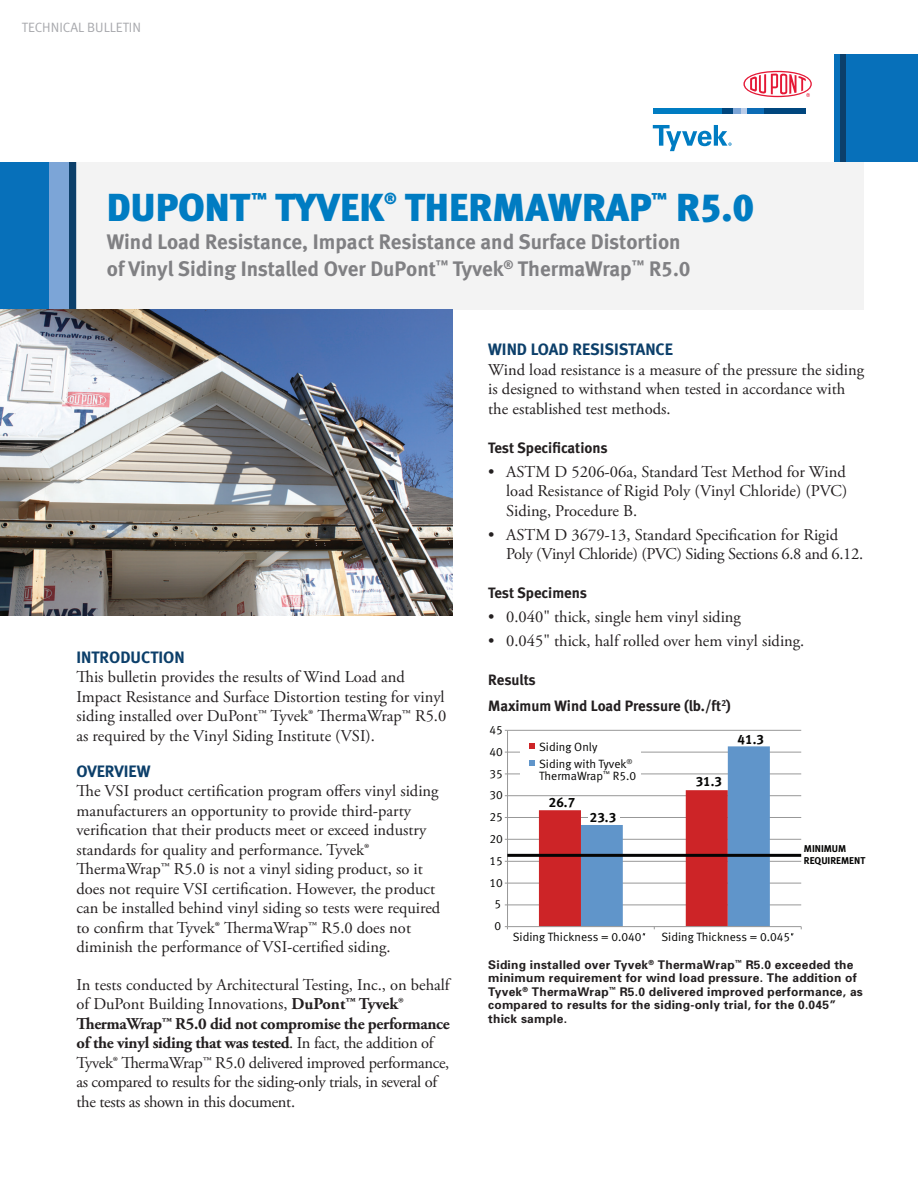
<style>
.page{position:relative;width:918px;height:1188px;background:#fff}
.page>*{position:absolute;margin:0;border:0;box-sizing:border-box;transform-origin:0 0}
.t1{font:39px "Meta Black LF";color:#007cc2}
.t2{font:21px/27px "Meta Bold LF";color:#808083}
.t3{font:16.5px/19.5px "Adobe Garamond Pro";color:#231f20}
.t4{font:16.5px/19.5px "Adobe Garamond Pro";letter-spacing:-.02em;color:#231f20}
.t5{font:16.5px "Meta Bold LF";color:#0c3f6a}
.t6{font:15.75px "Meta Black LF";color:#007cc2}
.t7{font:15px/25.5px "Meta Bold LF";letter-spacing:-.005em;color:#231f20}
.t8{font:13.5px "Meta Normal LF";color:#a8a9ad}
.t9{font:13.5px "Meta Bold LF";color:#050504}
.t10{font:700 12px/13.5px "Univers";letter-spacing:.02em;color:#231f20}
.t11{font:12px/16.6px "Meta Normal LF";color:#050504}
.t12{font:9.9px/11.9px "Meta Bold LF";color:#050504}
.s1{font-weight:700}
</style>
<div class="page">
<div style="left:834px;top:54px;width:84px;height:108px;background:#0770ba"></div>
<div style="left:840px;top:54px;width:6px;height:108px;background:#0c3f6a"></div>
<div style="left:0;top:162px;width:50px;height:148px;background:#0770ba"></div>
<div style="left:50px;top:162px;width:19px;height:148px;background:#7ca5d7"></div>
<div style="left:69px;top:162px;width:7px;height:148px;background:#0c3f6a"></div>
<div style="left:76px;top:162px;width:788px;height:148px;background:#f0f0f1"></div>
<svg style="left:743px;top:71px;width:69px;height:26px"></svg>
<div style="left:653px;top:109px;width:69px;height:5px;background:#007cc2"></div>
<div style="left:764px;top:109px;width:42px;height:5px;background:#00467e"></div>
<svg style="left:653px;top:125px;width:79px;height:26px"></svg>
<div style="left:722px;top:109px;width:12px;height:5px;background:#00467e"></div>
<svg style="left:734px;top:109px;width:14px;height:5px"></svg>
<div style="left:748px;top:109px;width:16px;height:5px;background:#0d6cb6"></div>
<img style="left:0;top:310px;width:452px;height:306px">
<hr style="left:507px;top:905px;width:294px;height:1px;background:#989898">
<hr style="left:507px;top:883px;width:294px;height:1px;background:#989898">
<hr style="left:507px;top:861px;width:294px;height:1px;background:#989898">
<hr style="left:507px;top:839px;width:294px;height:1px;background:#989898">
<hr style="left:507px;top:817px;width:294px;height:1px;background:#989898">
<hr style="left:507px;top:795px;width:294px;height:1px;background:#989898">
<hr style="left:507px;top:774px;width:294px;height:1px;background:#989898">
<hr style="left:507px;top:752px;width:294px;height:1px;background:#989898">
<hr style="left:507px;top:730px;width:294px;height:1px;background:#989898">
<hr style="left:507px;top:730px;width:1px;height:197px;background:#989898">
<hr style="left:508px;top:926px;width:293px;height:1px;background:#989898">
<hr style="left:507px;top:854px;width:294px;height:3px;background:#050504">
<div style="left:520px;top:733px;width:121px;height:56px;background:#fff"></div>
<svg style="left:529px;top:744px;width:241px;height:192px"></svg>
<p class="t8" style="left:22px;top:20px;width:121px">TECHNICAL BULLETIN</p>
<h1 class="t1" style="left:107px;top:184px;width:145px">DUPONT</h1>
<p class="t6" style="left:252px;top:189px;width:17px">™</p>
<h1 class="t1" style="left:275px;top:184px;width:110px">TYVEK</h1>
<p class="t6" style="left:384px;top:189px;width:14px">®</p>
<h1 class="t1" style="left:405px;top:184px;width:248px">THERMAWRAP</h1>
<p class="t6" style="left:652px;top:189px;width:17px">™</p>
<h1 class="t1" style="left:676px;top:184px;width:80px">R5.0</h1>
<p class="t2" style="left:107px;top:228px;width:585px">Wind Load Resistance, Impact Resistance and Surface Distortion of Vinyl Siding Installed Over DuPont<sup>™</sup> Tyvek<sup>®</sup> ThermaWrap<sup>™</sup> R5.0</p>
<p class="t5" style="left:76px;top:647px;width:110px">INTRODUCTION</p>
<p class="t3" style="left:76px;top:668px;width:371px">This bulletin provides the results of Wind Load and Impact Resistance and Surface Distortion testing for vinyl siding installed over DuPont™ Tyvek® ThermaWrap™ R5.0 as required by the Vinyl Siding Institute (VSI).</p>
<p class="t5" style="left:76px;top:761px;width:75px">OVERVIEW</p>
<p class="t3" style="left:76px;top:782px;width:365px">The VSI product certification program offers vinyl siding manufacturers an opportunity to provide third-party verification that their products meet or exceed industry standards for quality and performance. Tyvek® ThermaWrap™ R5.0 is not a vinyl siding product, so it does not require VSI certification. However, the product can be installed behind vinyl siding so tests were required to confirm that Tyvek® ThermaWrap™ R5.0 does not diminish the performance of VSI-certified siding.</p>
<p class="t4" style="left:76px;top:976px;width:375px">In tests conducted by Architectural Testing, Inc., on behalf of DuPont Building Innovations, <span class="s1">DuPont™ Tyvek® ThermaWrap™ R5.0 did not compromise the performance of the vinyl siding that was tested</span>. In fact, the addition of Tyvek® ThermaWrap™ R5.0 delivered improved performance, as compared to results for the siding-only trials, in several of the tests as shown in this document.</p>
<p class="t5" style="left:488px;top:340px;width:186px">WIND LOAD RESISISTANCE</p>
<p class="t3" style="left:488px;top:361px;width:377px">Wind load resistance is a measure of the pressure the siding is designed to withstand when tested in accordance with the established test methods.</p>
<p class="t7" style="left:488px;top:435px;width:121px">Test Specifications</p>
<p class="t3" style="left:506px;top:463px;width:343px;text-align:justify;text-indent:-18px">• ASTM D 5206-06a, Standard Test Method for Wind load Resistance of Rigid Poly (Vinyl Chloride) (PVC)<br>Siding, Procedure B.</p>
<p class="t4" style="left:506px;top:526px;width:358px;text-indent:-18px">• ASTM D 3679-13, Standard Specification for Rigid<br>Poly (Vinyl Chloride) (PVC) Siding Sections 6.8 and 6.12.</p>
<p class="t7" style="left:488px;top:580px;width:100px">Test Specimens</p>
<p class="t3" style="left:488px;top:608px;width:254px">• 0.040" thick, single hem vinyl siding</p>
<p class="t3" style="left:488px;top:632px;width:318px">• 0.045" thick, half rolled over hem vinyl siding.</p>
<p class="t7" style="left:488px;top:667px;width:244px">Results<br>Maximum Wind Load Pressure (lb./ft<sup>2</sup>)</p>
<p class="t11" style="left:489px;top:721px;width:15px">45</p>
<p class="t11" style="left:489px;top:743px;width:15px">40</p>
<p class="t11" style="left:489px;top:765px;width:15px">35</p>
<p class="t11" style="left:489px;top:787px;width:15px">30</p>
<p class="t11" style="left:489px;top:809px;width:15px">25</p>
<p class="t11" style="left:489px;top:830px;width:15px">20</p>
<p class="t11" style="left:489px;top:852px;width:15px">15</p>
<p class="t11" style="left:489px;top:874px;width:15px">10</p>
<p class="t11" style="left:495px;top:896px;width:8px">5</p>
<p class="t11" style="left:495px;top:918px;width:8px">0</p>
<p class="t11" style="left:539px;top:739px;width:95px">Siding Only<br>Siding with Tyvek<sup>®</sup></p>
<p class="t11" style="left:539px;top:767px;width:99px">ThermaWrap<sup>™</sup> R5.0</p>
<p class="t9" style="left:590px;top:809px;width:28px">23.3</p>
<p class="t9" style="left:549px;top:795px;width:28px">26.7</p>
<p class="t9" style="left:696px;top:774px;width:28px">31.3</p>
<p class="t9" style="left:738px;top:731px;width:28px">41.3</p>
<p class="t11" style="left:513px;top:929px;width:130px">Siding Thickness = 0.040</p>
<p class="t11" style="left:661px;top:929px;width:130px">Siding Thickness = 0.045</p>
<p class="t12" style="left:804px;top:843px;width:63px">MINIMUM<br>REQUIREMENT</p>
<p class="t10" style="left:488px;top:958px;width:376px">Siding installed over Tyvek<sup>®</sup> ThermaWrap<sup>™</sup> R5.0 exceeded the minimum requirement for wind load pressure. The addition of Tyvek<sup>®</sup> ThermaWrap<sup>™</sup> R5.0 delivered improved performance, as compared to results for the siding-only trial, for the 0.045” thick sample.</p>
</div>
